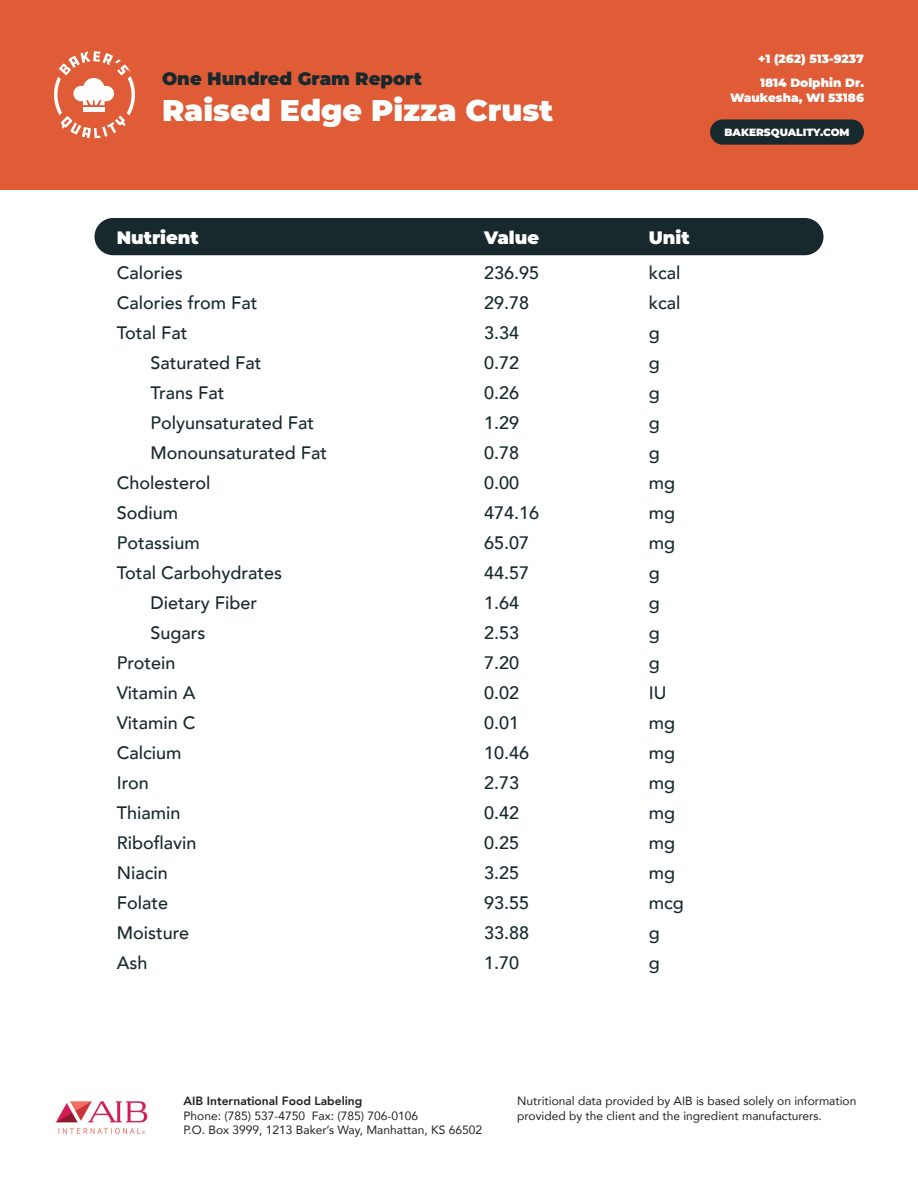
<style>
.page{position:relative;width:918px;height:1188px;background:#fff}
.page>*{position:absolute;margin:0;border:0;box-sizing:border-box;transform-origin:0 0}
.t1{font:900 30px "Montserrat";color:#fff}
.t2{font:500 18px "Avenir";color:#18292e}
.t3{font:900 18px "Montserrat";color:#18292e}
.t4{font:900 18px "Montserrat";color:#fff}
.t5{font:12px/14.4px "Avenir";color:#231f20}
.t6{font:900 12px "Montserrat";color:#fff}
.t7{font:800 12px "Avenir";color:#231f20}
.t8{font:900 10.5px "Montserrat";color:#fff}
</style>
<div class="page">
<div style="left:0;top:0;width:918px;height:190px;background:#df5c36"></div>
<svg style="left:54px;top:51px;width:81px;height:87px"></svg>
<div style="left:710px;top:119px;width:154px;height:26px;background:#18292e;border-radius:13px"></div>
<img style="left:55px;top:1101px;width:93px;height:34px">
<div style="left:94px;top:218px;width:729px;height:37px;background:#18292e;border-radius:19px"></div>
<p class="t3" style="left:162px;top:66px;width:262px">One Hundred Gram Report</p>
<p class="t1" style="left:162px;top:88px;width:393px">Raised Edge Pizza Crust</p>
<p class="t6" style="left:758px;top:50px;width:107px">+1 (262) 513-9237</p>
<p class="t6" style="left:760px;top:74px;width:105px">1814 Dolphin Dr.</p>
<p class="t6" style="left:730px;top:89px;width:135px">Waukesha, WI 53186</p>
<p class="t8" style="left:724px;top:124px;width:127px">BAKERSQUALITY.COM</p>
<p class="t4" style="left:117px;top:224px;width:84px">Nutrient</p>
<p class="t4" style="left:484px;top:224px;width:56px">Value</p>
<p class="t4" style="left:649px;top:224px;width:42px">Unit</p>
<p class="t2" style="left:117px;top:257px;width:68px">Calories</p>
<p class="t2" style="left:484px;top:257px;width:57px">236.95</p>
<p class="t2" style="left:649px;top:257px;width:33px">kcal</p>
<p class="t2" style="left:117px;top:287px;width:142px">Calories from Fat</p>
<p class="t2" style="left:484px;top:287px;width:47px">29.78</p>
<p class="t2" style="left:649px;top:287px;width:33px">kcal</p>
<p class="t2" style="left:117px;top:317px;width:72px">Total Fat</p>
<p class="t2" style="left:484px;top:317px;width:37px">3.34</p>
<p class="t2" style="left:649px;top:317px;width:12px">g</p>
<p class="t2" style="left:150px;top:347px;width:113px">Saturated Fat</p>
<p class="t2" style="left:484px;top:347px;width:37px">0.72</p>
<p class="t2" style="left:649px;top:347px;width:12px">g</p>
<p class="t2" style="left:150px;top:377px;width:76px">Trans Fat</p>
<p class="t2" style="left:484px;top:377px;width:37px">0.26</p>
<p class="t2" style="left:649px;top:377px;width:12px">g</p>
<p class="t2" style="left:150px;top:407px;width:165px">Polyunsaturated Fat</p>
<p class="t2" style="left:484px;top:407px;width:37px">1.29</p>
<p class="t2" style="left:649px;top:407px;width:12px">g</p>
<p class="t2" style="left:150px;top:437px;width:178px">Monounsaturated Fat</p>
<p class="t2" style="left:484px;top:437px;width:37px">0.78</p>
<p class="t2" style="left:649px;top:437px;width:12px">g</p>
<p class="t2" style="left:117px;top:467px;width:95px">Cholesterol</p>
<p class="t2" style="left:484px;top:467px;width:37px">0.00</p>
<p class="t2" style="left:649px;top:467px;width:28px">mg</p>
<p class="t2" style="left:117px;top:497px;width:63px">Sodium</p>
<p class="t2" style="left:484px;top:497px;width:57px">474.16</p>
<p class="t2" style="left:649px;top:497px;width:28px">mg</p>
<p class="t2" style="left:117px;top:527px;width:85px">Potassium</p>
<p class="t2" style="left:484px;top:527px;width:47px">65.07</p>
<p class="t2" style="left:649px;top:527px;width:28px">mg</p>
<p class="t2" style="left:117px;top:557px;width:167px">Total Carbohydrates</p>
<p class="t2" style="left:484px;top:557px;width:47px">44.57</p>
<p class="t2" style="left:649px;top:557px;width:12px">g</p>
<p class="t2" style="left:150px;top:587px;width:108px">Dietary Fiber</p>
<p class="t2" style="left:484px;top:587px;width:37px">1.64</p>
<p class="t2" style="left:649px;top:587px;width:12px">g</p>
<p class="t2" style="left:150px;top:617px;width:57px">Sugars</p>
<p class="t2" style="left:484px;top:617px;width:37px">2.53</p>
<p class="t2" style="left:649px;top:617px;width:12px">g</p>
<p class="t2" style="left:117px;top:647px;width:60px">Protein</p>
<p class="t2" style="left:484px;top:647px;width:37px">7.20</p>
<p class="t2" style="left:649px;top:647px;width:12px">g</p>
<p class="t2" style="left:117px;top:677px;width:80px">Vitamin A</p>
<p class="t2" style="left:484px;top:677px;width:37px">0.02</p>
<p class="t2" style="left:649px;top:677px;width:19px">IU</p>
<p class="t2" style="left:117px;top:707px;width:80px">Vitamin C</p>
<p class="t2" style="left:484px;top:707px;width:37px">0.01</p>
<p class="t2" style="left:649px;top:707px;width:28px">mg</p>
<p class="t2" style="left:117px;top:737px;width:66px">Calcium</p>
<p class="t2" style="left:484px;top:737px;width:47px">10.46</p>
<p class="t2" style="left:649px;top:737px;width:28px">mg</p>
<p class="t2" style="left:117px;top:767px;width:34px">Iron</p>
<p class="t2" style="left:484px;top:767px;width:37px">2.73</p>
<p class="t2" style="left:649px;top:767px;width:28px">mg</p>
<p class="t2" style="left:117px;top:797px;width:65px">Thiamin</p>
<p class="t2" style="left:484px;top:797px;width:37px">0.42</p>
<p class="t2" style="left:649px;top:797px;width:28px">mg</p>
<p class="t2" style="left:117px;top:827px;width:81px">Riboflavin</p>
<p class="t2" style="left:484px;top:827px;width:37px">0.25</p>
<p class="t2" style="left:649px;top:827px;width:28px">mg</p>
<p class="t2" style="left:117px;top:857px;width:52px">Niacin</p>
<p class="t2" style="left:484px;top:857px;width:37px">3.25</p>
<p class="t2" style="left:649px;top:857px;width:28px">mg</p>
<p class="t2" style="left:117px;top:887px;width:53px">Folate</p>
<p class="t2" style="left:484px;top:887px;width:47px">93.55</p>
<p class="t2" style="left:649px;top:887px;width:37px">mcg</p>
<p class="t2" style="left:117px;top:917px;width:74px">Moisture</p>
<p class="t2" style="left:484px;top:917px;width:47px">33.88</p>
<p class="t2" style="left:649px;top:917px;width:12px">g</p>
<p class="t2" style="left:117px;top:947px;width:32px">Ash</p>
<p class="t2" style="left:484px;top:947px;width:37px">1.70</p>
<p class="t2" style="left:649px;top:947px;width:12px">g</p>
<p class="t7" style="left:184px;top:1092px;width:180px">AIB International Food Labeling</p>
<p class="t5" style="left:184px;top:1108px;width:236px">Phone: (785) 537-4750 Fax: (785) 706-0106</p>
<p class="t5" style="left:184px;top:1122px;width:300px">P.O. Box 3999, 1213 Baker’s Way, Manhattan, KS 66502</p>
<p class="t5" style="left:517px;top:1093px;width:341px">Nutritional data provided by AIB is based solely on information provided by the client and the ingredient manufacturers.</p>
</div>
